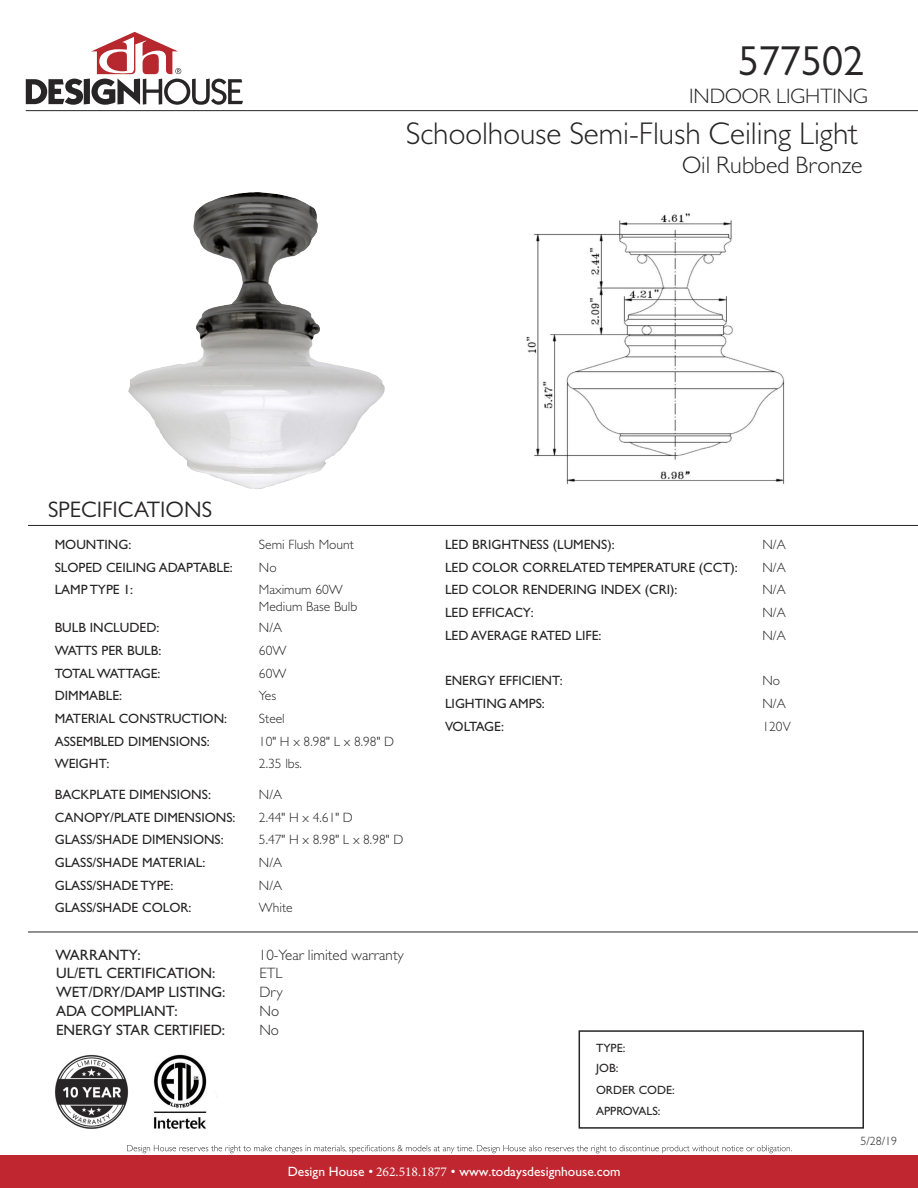
<style>
.page{position:relative;width:918px;height:1188px;background:#fff}
.page>*{position:absolute;margin:0;border:0;box-sizing:border-box;transform-origin:0 0}
.t1{font:42px "Gill Sans";color:#272525}
.t2{font:300 31.5px "Gill Sans";color:#272525}
.t3{font:300 24px "Gill Sans";color:#272525}
.t4{font:22.5px "Gill Sans";color:#272525}
.t5{font:300 21px "Gill Sans";color:#272525}
.t6{font:15px/18.9px "Gill Sans Std";color:#272525}
.t7{font:300 15px/18.9px "Gill Sans Std";color:#272525}
.t8{font:13.5px "Gill Sans Std";color:#272525}
.t9{font:300 13.5px/16.2px "Gill Sans Std";color:#272525}
.t10{font:13.5px "Gill Sans Std";color:#fff}
.t11{font:13.5px "Gill Sans Std";letter-spacing:-.065em;color:#272525}
.t12{font:13.5px "Gill Sans Std";letter-spacing:-.04em;color:#272525}
.t13{font:12px/19.5px "Gill Sans Std";color:#272525}
.t14{font:300 12px "Gill Sans";color:#272525}
.s1{font-family:"Minion Pro"}
</style>
<div class="page">
<div style="left:0;top:1156px;width:918px;height:32px;background:#c0262f"></div>
<svg style="left:26px;top:32px;width:217px;height:73px"></svg>
<svg style="left:127px;top:1145px;width:665px;height:8px"></svg>
<div style="left:579px;top:1030px;width:285px;height:99px;border:2px solid #272525"></div>
<hr style="left:26px;top:110px;width:892px;height:1px;background:#272525">
<hr style="left:28px;top:525px;width:890px;height:1px;background:#272525">
<img style="left:55px;top:1055px;width:74px;height:74px">
<img style="left:153px;top:1055px;width:54px;height:74px">
<img style="left:128px;top:192px;width:202px;height:297px">
<img style="left:526px;top:213px;width:259px;height:271px">
<hr style="left:28px;top:932px;width:890px;height:1px;background:#272525">
<h1 class="t1" style="left:738px;top:37px;width:127px">577502</h1>
<h3 class="t5" style="left:689px;top:83px;width:180px">INDOOR LIGHTING</h3>
<h2 class="t2" style="left:406px;top:114px;width:454px">Schoolhouse Semi-Flush Ceiling Light</h2>
<h3 class="t3" style="left:682px;top:151px;width:182px">Oil Rubbed Bronze</h3>
<h3 class="t4" style="left:48px;top:497px;width:166px">SPECIFICATIONS</h3>
<p class="t8" style="left:55px;top:537px;width:78px">MOUNTING:</p>
<p class="t9" style="left:259px;top:536px;width:96px">Semi Flush Mount</p>
<p class="t8" style="left:55px;top:559px;width:180px">SLOPED CEILING ADAPTABLE:</p>
<p class="t9" style="left:259px;top:559px;width:19px">No</p>
<p class="t8" style="left:55px;top:582px;width:80px">LAMP TYPE 1:</p>
<p class="t9" style="left:259px;top:582px;width:100px">Maximum 60W<br>Medium Base Bulb</p>
<p class="t8" style="left:55px;top:620px;width:106px">BULB INCLUDED:</p>
<p class="t9" style="left:259px;top:620px;width:25px">N/A</p>
<p class="t8" style="left:55px;top:643px;width:108px">WATTS PER BULB:</p>
<p class="t9" style="left:259px;top:642px;width:29px">60W</p>
<p class="t11" style="left:55px;top:665px;width:107px">TOTAL WATTAGE:</p>
<p class="t9" style="left:259px;top:665px;width:29px">60W</p>
<p class="t8" style="left:55px;top:688px;width:69px">DIMMABLE:</p>
<p class="t9" style="left:259px;top:688px;width:19px">Yes</p>
<p class="t8" style="left:55px;top:711px;width:174px">MATERIAL CONSTRUCTION:</p>
<p class="t9" style="left:259px;top:711px;width:27px">Steel</p>
<p class="t8" style="left:55px;top:733px;width:157px">ASSEMBLED DIMENSIONS:</p>
<p class="t9" style="left:259px;top:733px;width:137px">10" H x 8.98" L x 8.98" D</p>
<p class="t8" style="left:55px;top:756px;width:56px">WEIGHT:</p>
<p class="t9" style="left:259px;top:756px;width:44px">2.35 lbs.</p>
<p class="t8" style="left:55px;top:787px;width:158px">BACKPLATE DIMENSIONS:</p>
<p class="t9" style="left:259px;top:786px;width:25px">N/A</p>
<p class="t8" style="left:55px;top:809px;width:182px">CANOPY/PLATE DIMENSIONS:</p>
<p class="t9" style="left:259px;top:809px;width:95px">2.44" H x 4.61" D</p>
<p class="t8" style="left:55px;top:832px;width:171px">GLASS/SHADE DIMENSIONS:</p>
<p class="t9" style="left:259px;top:832px;width:146px">5.47" H x 8.98" L x 8.98" D</p>
<p class="t8" style="left:55px;top:855px;width:152px">GLASS/SHADE MATERIAL:</p>
<p class="t9" style="left:259px;top:855px;width:25px">N/A</p>
<p class="t8" style="left:55px;top:877px;width:120px">GLASS/SHADE TYPE:</p>
<p class="t9" style="left:259px;top:877px;width:25px">N/A</p>
<p class="t8" style="left:55px;top:900px;width:138px">GLASS/SHADE COLOR:</p>
<p class="t9" style="left:259px;top:900px;width:35px">White</p>
<p class="t6" style="left:56px;top:945px;width:171px">WARRANTY:<br>UL/ETL CERTIFICATION:<br>WET/DRY/DAMP LISTING:<br>ADA COMPLIANT:</p>
<p class="t7" style="left:259px;top:945px;width:146px">10-Year limited warranty<br>ETL<br>Dry<br>No</p>
<p class="t6" style="left:56px;top:1021px;width:171px">ENERGY STAR CERTIFIED:</p>
<p class="t7" style="left:259px;top:1021px;width:21px">No</p>
<p class="t8" style="left:445px;top:537px;width:171px">LED BRIGHTNESS (LUMENS):</p>
<p class="t9" style="left:762px;top:536px;width:25px">N/A</p>
<p class="t8" style="left:445px;top:559px;width:294px">LED COLOR CORRELATED TEMPERATURE (CCT):</p>
<p class="t9" style="left:762px;top:559px;width:25px">N/A</p>
<p class="t8" style="left:445px;top:582px;width:234px">LED COLOR RENDERING INDEX (CRI):</p>
<p class="t9" style="left:762px;top:582px;width:25px">N/A</p>
<p class="t8" style="left:445px;top:605px;width:90px">LED EFFICACY:</p>
<p class="t9" style="left:762px;top:605px;width:25px">N/A</p>
<p class="t8" style="left:445px;top:628px;width:158px">LED AVERAGE RATED LIFE:</p>
<p class="t9" style="left:762px;top:627px;width:25px">N/A</p>
<p class="t8" style="left:445px;top:673px;width:119px">ENERGY EFFICIENT:</p>
<p class="t9" style="left:762px;top:673px;width:19px">No</p>
<p class="t8" style="left:445px;top:696px;width:101px">LIGHTING AMPS:</p>
<p class="t9" style="left:762px;top:696px;width:25px">N/A</p>
<p class="t12" style="left:445px;top:718px;width:61px">VOLTAGE:</p>
<p class="t9" style="left:762px;top:718px;width:30px">120V</p>
<p class="t13" style="left:596px;top:1038px;width:31px">TYPE:<br>JOB:</p>
<p class="t13" style="left:596px;top:1080px;width:80px;line-height:21px">ORDER CODE:<br>APPROVALS:</p>
<p class="t14" style="left:861px;top:1134px;width:38px">5/28/19</p>
<p class="t10" style="left:288px;top:1164px;width:334px">Design House • <span class="s1">262.518.1877</span> • www.todaysdesignhouse.com</p>
</div>
